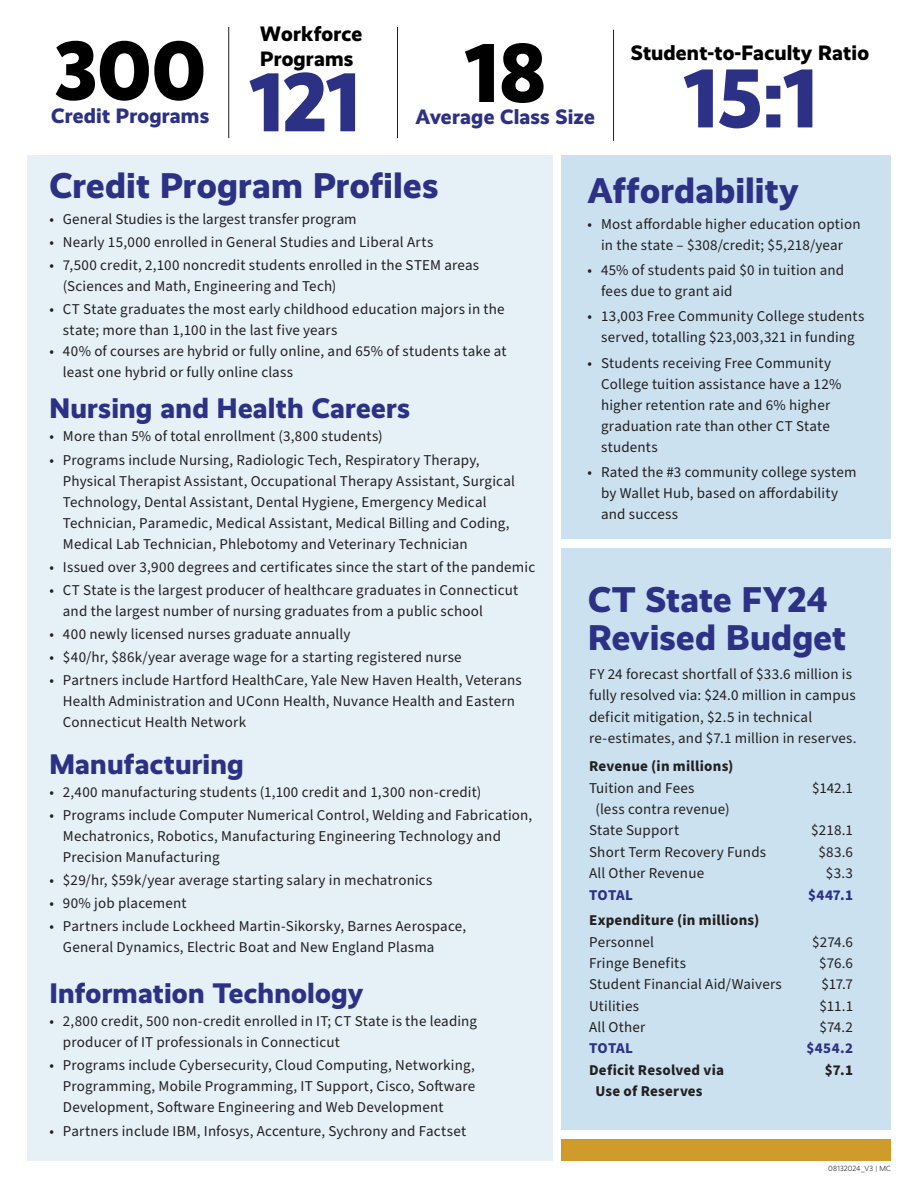
<style>
.page{position:relative;width:918px;height:1188px;background:#fff}
.page>*{position:absolute;margin:0;border:0;box-sizing:border-box;transform-origin:0 0}
.t1{font:800 84px "Realist";color:#2c3185}
.t2{font:800 84px "Realist";color:#000}
.t3{font:800 36px/37.5px "Realist";letter-spacing:.005em;color:#2c3185}
.t4{font:800 28.5px "Realist";letter-spacing:.005em;color:#2c3185}
.t5{font:800 21px/25.2px "Realist";letter-spacing:.005em;color:#000}
.t6{font:800 21px "Realist";letter-spacing:.01em;color:#2c3185}
.t7{font:15px/21px "Source Sans Pro";letter-spacing:.01em;color:#231f20}
.t8{font:700 15px "Source Sans Pro";letter-spacing:.015em;color:#231f20}
.t9{font:700 15px "Source Sans Pro";letter-spacing:.01em;color:#2c3185}
.t10{font:300 7.5px "Realist";letter-spacing:.025em;color:#231f20}
</style>
<div class="page">
<div style="left:562px;top:548px;width:329px;height:582px;background:#cbe1f0"></div>
<div style="left:562px;top:155px;width:329px;height:384px;background:#cbe1f0"></div>
<div style="left:27px;top:155px;width:525px;height:1006px;background:#e5f0f7"></div>
<div style="left:562px;top:1139px;width:329px;height:22px;background:#cf9b2a"></div>
<hr style="left:228px;top:27px;width:1px;height:111px;background:#231f20">
<hr style="left:397px;top:27px;width:1px;height:111px;background:#231f20">
<hr style="left:613px;top:30px;width:1px;height:111px;background:#231f20">
<p class="t5" style="left:260px;top:21px;width:104px">Workforce<br>Programs</p>
<p class="t1" style="left:249px;top:53px;width:113px">121</p>
<p class="t2" style="left:54px;top:21px;width:154px">300</p>
<p class="t2" style="left:464px;top:23px;width:83px">18</p>
<p class="t6" style="left:51px;top:104px;width:160px">Credit Programs</p>
<p class="t6" style="left:416px;top:105px;width:181px">Average Class Size</p>
<p class="t5" style="left:631px;top:40px;width:240px">Student-to-Faculty Ratio</p>
<p class="t1" style="left:683px;top:49px;width:136px">15:1</p>
<h2 class="t3" style="left:49px;top:167px;width:391px">Credit Program Profiles</h2>
<p class="t7" style="left:49px;top:209px;width:309px">• General Studies is the largest transfer program</p>
<p class="t7" style="left:49px;top:232px;width:386px">• Nearly 15,000 enrolled in General Studies and Liberal Arts</p>
<p class="t7" style="left:63px;top:255px;width:418px;text-indent:-14px">• 7,500 credit, 2,100 noncredit students enrolled in the STEM areas (Sciences and Math, Engineering and Tech)</p>
<p class="t7" style="left:63px;top:299px;width:443px;text-indent:-14px">• CT State graduates the most early childhood education majors in the state; more than 1,100 in the last five years</p>
<p class="t7" style="left:63px;top:341px;width:445px;text-indent:-14px">• 40% of courses are hybrid or fully online, and 65% of students take at least one hybrid or fully online class</p>
<h2 class="t4" style="left:49px;top:392px;width:362px">Nursing and Health Careers</h2>
<p class="t7" style="left:49px;top:426px;width:335px">• More than 5% of total enrollment (3,800 students)</p>
<p class="t7" style="left:63px;top:450px;width:453px;text-indent:-14px">• Programs include Nursing, Radiologic Tech, Respiratory Therapy, Physical Therapist Assistant, Occupational Therapy Assistant, Surgical Technology, Dental Assistant, Dental Hygiene, Emergency Medical Technician, Paramedic, Medical Assistant, Medical Billing and Coding, Medical Lab Technician, Phlebotomy and Veterinary Technician</p>
<p class="t7" style="left:49px;top:557px;width:487px">• Issued over 3,900 degrees and certificates since the start of the pandemic</p>
<p class="t7" style="left:63px;top:580px;width:457px;text-indent:-14px">• CT State is the largest producer of healthcare graduates in Connecticut and the largest number of nursing graduates from a public school</p>
<p class="t7" style="left:49px;top:624px;width:302px">• 400 newly licensed nurses graduate annually</p>
<p class="t7" style="left:49px;top:647px;width:414px">• $40/hr, $86k/year average wage for a starting registered nurse</p>
<p class="t7" style="left:63px;top:670px;width:461px;text-indent:-14px">• Partners include Hartford HealthCare, Yale New Haven Health, Veterans<br>Health Administration and UConn Health, Nuvance Health and Eastern<br>Connecticut Health Network</p>
<h2 class="t4" style="left:49px;top:747px;width:196px">Manufacturing</h2>
<p class="t7" style="left:49px;top:782px;width:434px">• 2,400 manufacturing students (1,100 credit and 1,300 non-credit)</p>
<p class="t7" style="left:63px;top:805px;width:471px;text-indent:-14px">• Programs include Computer Numerical Control, Welding and Fabrication,<br>Mechatronics, Robotics, Manufacturing Engineering Technology and<br>Precision Manufacturing</p>
<p class="t7" style="left:49px;top:870px;width:385px">• $29/hr, $59k/year average starting salary in mechatronics</p>
<p class="t7" style="left:49px;top:893px;width:139px">• 90% job placement</p>
<p class="t7" style="left:63px;top:916px;width:405px;text-indent:-14px">• Partners include Lockheed Martin-Sikorsky, Barnes Aerospace,<br>General Dynamics, Electric Boat and New England Plasma</p>
<h2 class="t4" style="left:49px;top:976px;width:316px">Information Technology</h2>
<p class="t7" style="left:63px;top:1011px;width:416px;text-indent:-14px">• 2,800 credit, 500 non-credit enrolled in IT; CT State is the leading producer of IT professionals in Connecticut</p>
<p class="t7" style="left:63px;top:1055px;width:414px;text-align:justify;text-indent:-14px">• Programs include Cybersecurity, Cloud Computing, Networking, Programming, Mobile Programming, IT Support, Cisco, Software Development, Software Engineering and Web Development</p>
<p class="t7" style="left:49px;top:1121px;width:418px">• Partners include IBM, Infosys, Accenture, Sychrony and Factset</p>
<p class="t3" style="left:588px;top:172px;width:213px">Affordability</p>
<p class="t7" style="left:588px;top:214px;width:275px;text-align:center">• Most affordable higher education option in the state – $308/credit; $5,218/year</p>
<p class="t7" style="left:601px;top:260px;width:245px;text-indent:-14px">• 45% of students paid $0 in tuition and fees due to grant aid</p>
<p class="t7" style="left:588px;top:306px;width:278px;text-align:center">• 13,003 Free Community College students served, totalling $23,003,321 in funding</p>
<p class="t7" style="left:601px;top:353px;width:242px;text-indent:-14px">• Students receiving Free Community<br>College tuition assistance have a 12% higher retention rate and 6% higher graduation rate than other CT State students</p>
<p class="t7" style="left:601px;top:462px;width:257px;text-indent:-14px">• Rated the #3 community college system by Wallet Hub, based on affordability and success</p>
<p class="t3" style="left:588px;top:581px;width:260px">CT State FY24<br>Revised Budget</p>
<p class="t7" style="left:589px;top:664px;width:269px">FY 24 forecast shortfall of $33.6 million is fully resolved via: $24.0 million in campus deficit mitigation, $2.5 in technical re-estimates, and $7.1 million in reserves.</p>
<p class="t8" style="left:589px;top:756px;width:146px">Revenue (in millions)</p>
<p class="t7" style="left:589px;top:778px;width:107px">Tuition and Fees</p>
<p class="t7" style="left:812px;top:778px;width:42px">$142.1</p>
<p class="t7" style="left:595px;top:799px;width:136px">(less contra revenue)</p>
<p class="t7" style="left:589px;top:820px;width:92px">State Support</p>
<p class="t7" style="left:811px;top:820px;width:43px">$218.1</p>
<p class="t7" style="left:589px;top:842px;width:179px">Short Term Recovery Funds</p>
<p class="t7" style="left:818px;top:842px;width:36px">$83.6</p>
<p class="t7" style="left:589px;top:863px;width:117px">All Other Revenue</p>
<p class="t7" style="left:826px;top:863px;width:29px">$3.3</p>
<p class="t9" style="left:589px;top:884px;width:45px">TOTAL</p>
<p class="t9" style="left:808px;top:884px;width:46px">$447.1</p>
<p class="t8" style="left:589px;top:910px;width:172px">Expenditure (in millions)</p>
<p class="t7" style="left:589px;top:932px;width:67px">Personnel</p>
<p class="t7" style="left:812px;top:932px;width:42px">$274.6</p>
<p class="t7" style="left:589px;top:953px;width:99px">Fringe Benefits</p>
<p class="t7" style="left:819px;top:953px;width:35px">$76.6</p>
<p class="t7" style="left:589px;top:974px;width:194px">Student Financial Aid/Waivers</p>
<p class="t7" style="left:822px;top:974px;width:33px">$17.7</p>
<p class="t7" style="left:589px;top:996px;width:51px">Utilities</p>
<p class="t7" style="left:819px;top:996px;width:35px">$11.1</p>
<p class="t7" style="left:589px;top:1017px;width:58px">All Other</p>
<p class="t7" style="left:819px;top:1017px;width:35px">$74.2</p>
<p class="t9" style="left:589px;top:1038px;width:45px">TOTAL</p>
<p class="t9" style="left:807px;top:1038px;width:48px">$454.2</p>
<p class="t8" style="left:589px;top:1060px;width:136px">Deficit Resolved via</p>
<p class="t8" style="left:825px;top:1060px;width:30px">$7.1</p>
<p class="t8" style="left:595px;top:1081px;width:109px">Use of Reserves</p>
<p class="t10" style="left:828px;top:1165px;width:64px">08132024_V3 | MC</p>
</div>
